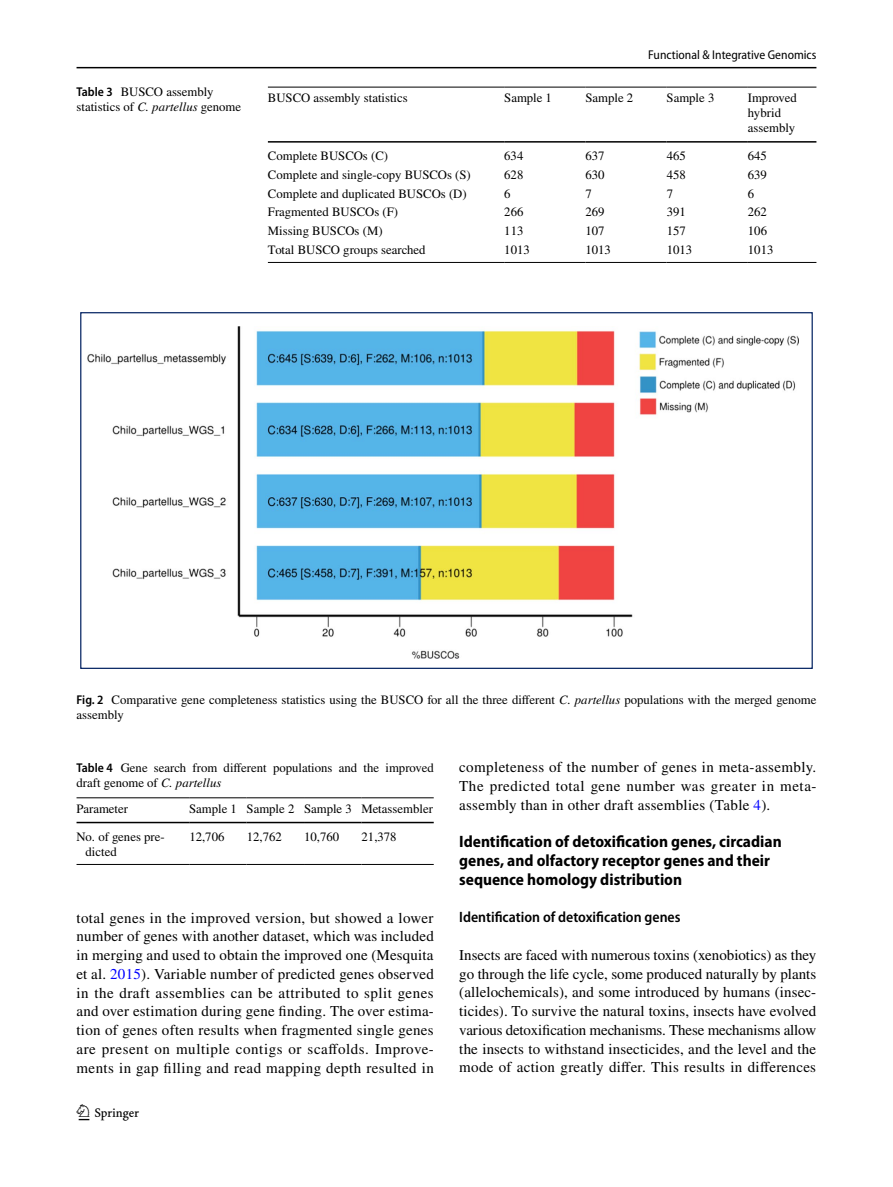
<style>
.page{position:relative;width:893px;height:1187px;background:#fff}
.page>*{position:absolute;margin:0;border:0;box-sizing:border-box;transform-origin:0 0}
.t1{font:22.5px "Springnew Regular 2";color:#000}
.t2{font:700 semi-condensed 16.5px/18.8px "Myriad Pro";color:#000}
.t3{font:15px/18.8px "STIX";letter-spacing:.02em;color:#000;text-align:justify}
.t4{font:600 semi-condensed 15px "Myriad Pro";color:#000}
.t5{font:12.75px/15px "STIX";color:#000}
.t6{font:semi-condensed 12.75px "Myriad Pro";color:#000}
.s1{font-family:"Myriad Pro";font-weight:600;font-stretch:semi-condensed}
.s2{font-style:italic}
.s3{color:#00f}
</style>
<div class="page">
<hr style="left:77px;top:67px;width:739px;height:1px;background:#000">
<hr style="left:268px;top:87px;width:236px;height:1px;background:#000">
<hr style="left:268px;top:141px;width:236px;height:2px;background:#000">
<hr style="left:504px;top:87px;width:81px;height:1px;background:#000">
<hr style="left:504px;top:141px;width:81px;height:2px;background:#000">
<hr style="left:585px;top:87px;width:82px;height:1px;background:#000">
<hr style="left:585px;top:141px;width:82px;height:2px;background:#000">
<hr style="left:667px;top:87px;width:81px;height:1px;background:#000">
<hr style="left:667px;top:141px;width:81px;height:2px;background:#000">
<hr style="left:748px;top:87px;width:68px;height:1px;background:#000">
<hr style="left:748px;top:141px;width:68px;height:2px;background:#000">
<hr style="left:268px;top:262px;width:236px;height:1px;background:#000">
<hr style="left:504px;top:262px;width:81px;height:1px;background:#000">
<hr style="left:585px;top:262px;width:82px;height:1px;background:#000">
<hr style="left:667px;top:262px;width:81px;height:1px;background:#000">
<hr style="left:748px;top:262px;width:68px;height:1px;background:#000">
<img style="left:88px;top:327px;width:710px;height:331px">
<hr style="left:77px;top:797px;width:112px;height:1px;background:#000">
<hr style="left:77px;top:821px;width:112px;height:2px;background:#000">
<hr style="left:189px;top:797px;width:58px;height:1px;background:#000">
<hr style="left:189px;top:821px;width:58px;height:2px;background:#000">
<hr style="left:247px;top:797px;width:57px;height:1px;background:#000">
<hr style="left:247px;top:821px;width:57px;height:2px;background:#000">
<hr style="left:304px;top:797px;width:57px;height:1px;background:#000">
<hr style="left:304px;top:821px;width:57px;height:2px;background:#000">
<hr style="left:361px;top:797px;width:73px;height:1px;background:#000">
<hr style="left:361px;top:821px;width:73px;height:2px;background:#000">
<hr style="left:77px;top:864px;width:112px;height:1px;background:#000">
<hr style="left:189px;top:864px;width:58px;height:1px;background:#000">
<hr style="left:247px;top:864px;width:57px;height:1px;background:#000">
<hr style="left:304px;top:864px;width:57px;height:1px;background:#000">
<hr style="left:361px;top:864px;width:73px;height:1px;background:#000">
<p class="t6" style="left:648px;top:48px;width:170px">Functional &amp; Integrative Genomics</p>
<p class="t5" style="left:77px;top:85px;width:166px"><span class="s1">Table 3</span> BUSCO assembly statistics of <span class="s2">C. partellus</span> genome</p>
<p class="t5" style="left:268px;top:91px;width:141px">BUSCO assembly statistics</p>
<p class="t5" style="left:504px;top:91px;width:49px">Sample 1</p>
<p class="t5" style="left:585px;top:91px;width:49px">Sample 2</p>
<p class="t5" style="left:667px;top:91px;width:49px">Sample 3</p>
<p class="t5" style="left:748px;top:91px;width:50px">Improved hybrid assembly</p>
<p class="t5" style="left:268px;top:149px;width:122px">Complete BUSCOs (C)</p>
<p class="t5" style="left:504px;top:149px;width:21px">634</p>
<p class="t5" style="left:585px;top:149px;width:21px">637</p>
<p class="t5" style="left:667px;top:149px;width:21px">465</p>
<p class="t5" style="left:748px;top:149px;width:21px">645</p>
<p class="t5" style="left:268px;top:168px;width:204px">Complete and single-copy BUSCOs (S)</p>
<p class="t5" style="left:504px;top:168px;width:21px">628</p>
<p class="t5" style="left:585px;top:168px;width:21px">630</p>
<p class="t5" style="left:667px;top:168px;width:21px">458</p>
<p class="t5" style="left:748px;top:168px;width:21px">639</p>
<p class="t5" style="left:268px;top:187px;width:200px">Complete and duplicated BUSCOs (D)</p>
<p class="t5" style="left:504px;top:187px;width:8px">6</p>
<p class="t5" style="left:585px;top:187px;width:8px">7</p>
<p class="t5" style="left:667px;top:187px;width:8px">7</p>
<p class="t5" style="left:748px;top:187px;width:8px">6</p>
<p class="t5" style="left:268px;top:205px;width:132px">Fragmented BUSCOs (F)</p>
<p class="t5" style="left:504px;top:205px;width:21px">266</p>
<p class="t5" style="left:585px;top:205px;width:21px">269</p>
<p class="t5" style="left:667px;top:205px;width:21px">391</p>
<p class="t5" style="left:748px;top:205px;width:21px">262</p>
<p class="t5" style="left:268px;top:224px;width:116px">Missing BUSCOs (M)</p>
<p class="t5" style="left:504px;top:224px;width:21px">113</p>
<p class="t5" style="left:585px;top:224px;width:21px">107</p>
<p class="t5" style="left:667px;top:224px;width:21px">157</p>
<p class="t5" style="left:748px;top:224px;width:21px">106</p>
<p class="t5" style="left:268px;top:243px;width:159px">Total BUSCO groups searched</p>
<p class="t5" style="left:504px;top:243px;width:27px">1013</p>
<p class="t5" style="left:585px;top:243px;width:27px">1013</p>
<p class="t5" style="left:667px;top:243px;width:27px">1013</p>
<p class="t5" style="left:748px;top:243px;width:27px">1013</p>
<p class="t5" style="left:77px;top:693px;width:741px"><span class="s1">Fig. 2</span> Comparative gene completeness statistics using the BUSCO for all the three different <span class="s2">C. partellus</span> populations with the merged genome assembly</p>
<p class="t5" style="left:77px;top:761px;width:359px"><span class="s1">Table 4</span> Gene search from different populations and the improved draft genome of <span class="s2">C. partellus</span></p>
<p class="t5" style="left:77px;top:801px;width:53px">Parameter</p>
<p class="t5" style="left:189px;top:801px;width:245px">Sample 1 Sample 2 Sample 3 Metassembler</p>
<p class="t5" style="left:86px;top:829px;width:81px;text-indent:-9px">No. of genes pre&shy;dicted</p>
<p class="t5" style="left:189px;top:829px;width:37px">12,706</p>
<p class="t5" style="left:247px;top:829px;width:37px">12,762</p>
<p class="t5" style="left:304px;top:829px;width:37px">10,760</p>
<p class="t5" style="left:362px;top:829px;width:37px">21,378</p>
<p class="t3" style="left:77px;top:909px;width:359px">total genes in the improved version, but showed a lower number of genes with another dataset, which was included in merging and used to obtain the improved one (Mesquita et al. <span class="s3">2015</span>). Variable number of predicted genes observed in the draft assemblies can be attributed to split genes and over estimation during gene finding. The over estima&shy;tion of genes often results when fragmented single genes are present on multiple contigs or scaffolds. Improve&shy;ments in gap filling and read mapping depth resulted in</p>
<h1 class="t1" style="left:79px;top:1104px;width:62px">1 3</h1>
<p class="t3" style="left:459px;top:758px;width:359px">completeness of the number of genes in meta-assembly.<br>The predicted total gene number was greater in meta&shy;assembly than in other draft assemblies (Table <span class="s3">4</span>).</p>
<p class="t2" style="left:459px;top:832px;width:324px">Identification of detoxification genes, circadian genes, and olfactory receptor genes and their sequence homology distribution</p>
<p class="t4" style="left:459px;top:908px;width:223px">Identification of detoxification genes</p>
<p class="t3" style="left:459px;top:946px;width:359px">Insects are faced with numerous toxins (xenobiotics) as they go through the life cycle, some produced naturally by plants (allelochemicals), and some introduced by humans (insec&shy;ticides). To survive the natural toxins, insects have evolved various detoxification mechanisms. These mechanisms allow the insects to withstand insecticides, and the level and the mode of action greatly differ. This results in differences</p>
</div>
